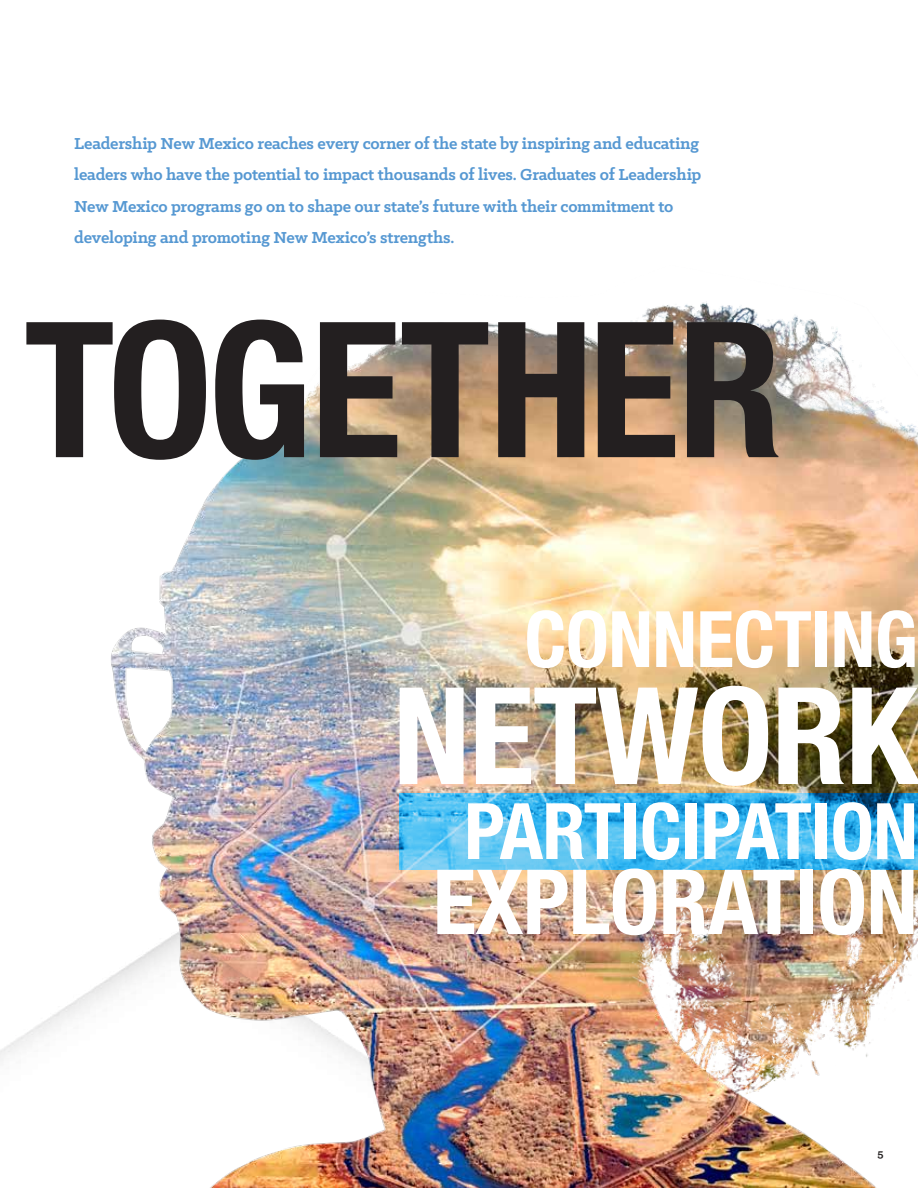
<style>
.page{position:relative;width:918px;height:1188px;background:#fff}
.page>*{position:absolute;margin:0;border:0;box-sizing:border-box;transform-origin:0 0}
.t1{font:700 condensed 189px "Helvetica Neue";letter-spacing:-.01em;color:#231f20}
.t2{font:700 condensed 135px "Helvetica Neue";letter-spacing:-.01em;color:#fff}
.t3{font:700 condensed 90px "Helvetica Neue";letter-spacing:-.01em;color:#fff}
.t4{font:700 condensed 78px "Helvetica Neue";letter-spacing:-.01em;color:#fff}
.t5{font:700 18px/31.5px "Klinic Slab";letter-spacing:-.01em;color:#5698d2}
.t6{font:700 12px "Klinic Slab";color:#231f20}
</style>
<div class="page">
<img style="left:111px;top:302px;width:807px;height:886px">
<svg style="left:399px;top:793px;width:519px;height:77px;background:#43b5ea"></svg>
<img style="left:0;top:931px;width:702px;height:257px">
<p class="t5" style="left:74px;top:127px;width:629px">Leadership New Mexico reaches every corner of the state by inspiring and educating leaders who have the potential to impact thousands of lives. Graduates of Leadership New Mexico programs go on to shape our state’s future with their commitment to developing and promoting New Mexico’s strengths.</p>
<h1 class="t1" style="left:24px;top:276px;width:760px">TOGETHER</h1>
<h3 class="t4" style="left:524px;top:592px;width:395px">CONNECTING</h3>
<h2 class="t2" style="left:393px;top:654px;width:527px">NETWORK</h2>
<h3 class="t4" style="left:464px;top:784px;width:455px">PARTICIPATION</h3>
<h3 class="t3" style="left:433px;top:848px;width:487px">EXPLORATION</h3>
<p class="t6" style="left:878px;top:1145px;width:8px">5</p>
</div>
